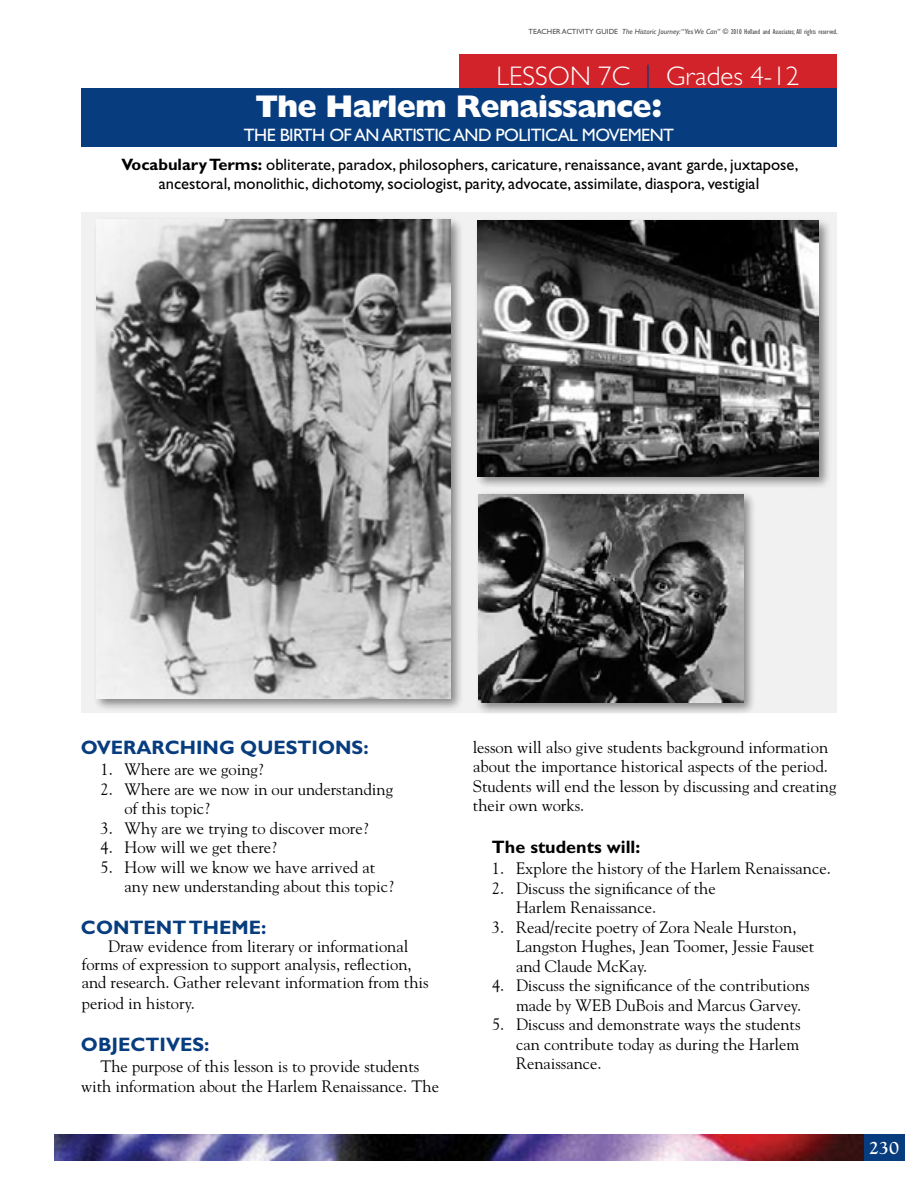
<style>
.page{position:relative;width:918px;height:1188px;background:#fff}
.page>*{position:absolute;margin:0;border:0;box-sizing:border-box;transform-origin:0 0}
.t1{font:800 31.5px "Gill Sans";letter-spacing:-.03em;color:#fff}
.t2{font:300 27px "Gill Sans";color:#fff}
.t3{font:700 19.5px "Gill Sans";color:#073d7f}
.t4{font:18px "Gill Sans";letter-spacing:-.03em;color:#fff}
.t5{font:700 18px "Gill Sans";color:#000}
.t6{font:700 18px "Goudy";color:#fff}
.t7{font:16.5px/19.5px "Goudy";color:#000}
.t8{font:16.5px/19.8px "Gill Sans";color:#000;text-align:center}
.t9{font:condensed 7.5px "Gill Sans";color:#4d4d4f}
.s1{font-stretch:normal}
.s2{font-style:italic;font-stretch:normal}
.s3{font-size:9px}
.s4{color:#073d7f}
.s5{font-weight:700}
</style>
<div class="page">
<div style="left:459px;top:54px;width:378px;height:41px;background:#d2232a"></div>
<div style="left:81px;top:88px;width:756px;height:59px;background:#073d7f"></div>
<img style="left:54px;top:1134px;width:810px;height:27px">
<div style="left:864px;top:1134px;width:40px;height:27px;background:#073d7f"></div>
<div style="left:81px;top:212px;width:756px;height:501px;background:#f1f1f2"></div>
<div style="left:94px;top:217px;width:370px;height:495px;background:#000;opacity:.45"></div>
<img style="left:96px;top:220px;width:354px;height:478px">
<div style="left:475px;top:218px;width:357px;height:271px;background:#000;opacity:.45"></div>
<img style="left:477px;top:221px;width:341px;height:255px">
<div style="left:476px;top:491px;width:280px;height:225px;background:#000;opacity:.45"></div>
<img style="left:478px;top:494px;width:265px;height:208px">
<p class="t9" style="left:529px;top:27px;width:311px"><span class="s1">TEACHER ACTIVITY GUIDE</span> <span class="s2">The Historic Journey: “Yes We Can”</span> © 2010 Holland and Associates; All rights reserved<span class="s3">.</span></p>
<h2 class="t2" style="left:497px;top:60px;width:304px">LESSON 7C <span class="s4">|</span> Grades 4-12</h2>
<h1 class="t1" style="left:255px;top:88px;width:409px">The Harlem Renaissance:</h1>
<p class="t4" style="left:244px;top:125px;width:432px">THE BIRTH OF AN ARTISTIC AND POLITICAL MOVEMENT</p>
<p class="t8" style="left:121px;top:154px;width:678px"><span class="s5">Vocabulary Terms:</span> obliterate, paradox, philosophers, caricature, renaissance, avant garde, juxtapose, ancestoral, monolithic, dichotomy, sociologist, parity, advocate, assimilate, diaspora, vestigial</p>
<p class="t3" style="left:81px;top:736px;width:289px">OVERARCHING QUESTIONS:</p>
<p class="t7" style="left:100px;top:759px;width:164px">1. Where are we going?</p>
<p class="t7" style="left:125px;top:779px;width:270px;text-indent:-24px">2. Where are we now in our understanding of this topic?</p>
<p class="t7" style="left:100px;top:818px;width:269px">3. Why are we trying to discover more?</p>
<p class="t7" style="left:101px;top:837px;width:178px">4. How will we get there?</p>
<p class="t7" style="left:125px;top:857px;width:270px;text-indent:-24px">5. How will we know we have arrived at any new understanding about this topic?</p>
<p class="t3" style="left:81px;top:916px;width:187px">CONTENT THEME:</p>
<p class="t7" style="left:82px;top:937px;width:348px;line-height:18px;text-indent:26px">Draw evidence from literary or informational forms of expression to support analysis, reflection, and research. Gather relevant information from this</p>
<p class="t7" style="left:82px;top:993px;width:115px">period in history.</p>
<p class="t3" style="left:81px;top:1033px;width:130px">OBJECTIVES:</p>
<p class="t7" style="left:81px;top:1056px;width:359px;text-align:center">The purpose of this lesson is to provide students<br>with information about the Harlem Renaissance. The</p>
<p class="t7" style="left:473px;top:737px;width:365px">lesson will also give students background information about the importance historical aspects of the period.<br>Students will end the lesson by discussing and creating their own works.</p>
<p class="t5" style="left:492px;top:837px;width:150px">The students will:</p>
<p class="t7" style="left:492px;top:858px;width:340px">1. Explore the history of the Harlem Renaissance.</p>
<p class="t7" style="left:516px;top:878px;width:201px;text-indent:-24px">2. Discuss the significance of the<br>Harlem Renaissance.</p>
<p class="t7" style="left:516px;top:917px;width:300px;text-indent:-24px">3. Read/recite poetry of Zora Neale Hurston,<br>Langston Hughes, Jean Toomer, Jessie Fauset and Claude McKay.</p>
<p class="t7" style="left:516px;top:975px;width:295px;text-indent:-24px">4. Discuss the significance of the contributions made by WEB DuBois and Marcus Garvey.</p>
<p class="t7" style="left:516px;top:1014px;width:286px;text-align:justify;text-indent:-24px">5. Discuss and demonstrate ways the students can contribute today as during the Harlem Renaissance.</p>
<p class="t6" style="left:869px;top:1137px;width:32px">230</p>
</div>
